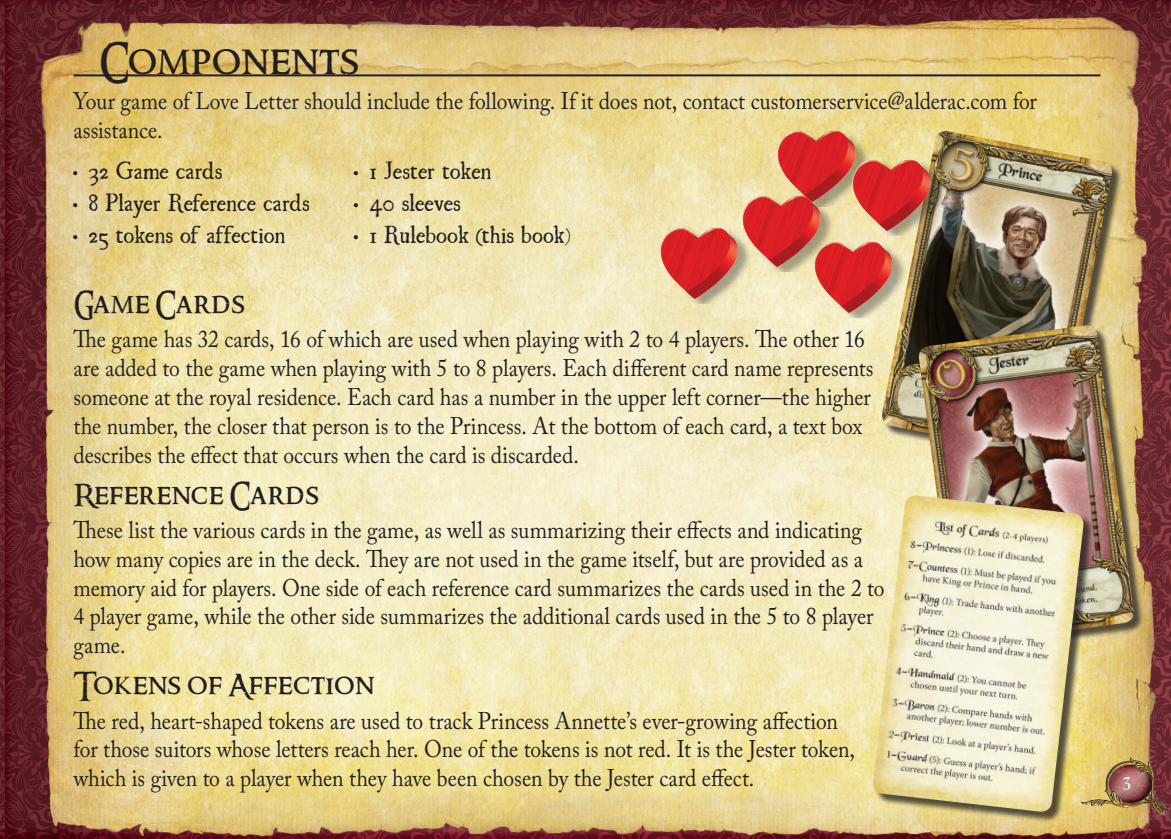
<style>
.page{position:relative;width:1171px;height:839px;background:#fff}
.page>*{position:absolute;margin:0;border:0;box-sizing:border-box;transform-origin:0 0}
.t1{font:500 40px "Ringbearer";letter-spacing:.005em;color:#231f20}
.t2{font:500 28px "Ringbearer";letter-spacing:.02em;color:#231f20}
.t3{font:24px/28.8px "Adobe Caslon Pro";color:#231f20;scale:.9 1}
.t4{font:22px "Ugly Qua";color:#231f20}
.t5{font:20px "Black";color:#fff}
</style>
<div class="page">
<img style="left:0;top:0;width:1170px;height:839px">
<img style="left:26px;top:0;width:1137px;height:839px">
<img style="left:1093px;top:753px;width:77px;height:67px">
<hr style="left:74px;top:74px;width:1026px;height:2px;background:#231f20">
<div style="left:883px;top:133px;width:239px;height:334px;background:#231f20;opacity:.75"></div>
<img style="left:879px;top:131px;width:234px;height:327px">
<div style="left:920px;top:327px;width:224px;height:327px;background:#231f20;opacity:.75"></div>
<img style="left:917px;top:325px;width:217px;height:320px">
<div style="left:874px;top:497px;width:219px;height:325px;background:#231f20;opacity:.75"></div>
<img style="left:871px;top:495px;width:213px;height:318px">
<div style="left:780px;top:131px;width:90px;height:76px;background:#231f20;opacity:.38"></div>
<img style="left:770px;top:126px;width:92px;height:81px">
<div style="left:855px;top:160px;width:90px;height:75px;background:#231f20;opacity:.38"></div>
<img style="left:845px;top:154px;width:92px;height:81px">
<div style="left:744px;top:196px;width:90px;height:75px;background:#231f20;opacity:.38"></div>
<img style="left:735px;top:190px;width:92px;height:81px">
<div style="left:817px;top:242px;width:90px;height:75px;background:#231f20;opacity:.38"></div>
<img style="left:808px;top:237px;width:91px;height:80px">
<div style="left:662px;top:228px;width:90px;height:75px;background:#231f20;opacity:.38"></div>
<img style="left:653px;top:222px;width:91px;height:81px">
<svg style="left:0;top:0;width:7px;height:7px"></svg>
<h1 class="t1" style="left:99px;top:33px;width:262px">Components</h1>
<p class="t3" style="left:74px;top:86px;width:1071px">Your game of Love Letter should include the following. If it does not, contact customerservice@alderac.com for assistance.</p>
<p class="t4" style="left:73px;top:154px;width:151px">• 32 Game cards</p>
<p class="t4" style="left:73px;top:186px;width:239px">• 8 Player Reference cards</p>
<p class="t4" style="left:73px;top:218px;width:214px">• 25 tokens of affection</p>
<p class="t4" style="left:353px;top:154px;width:140px">• 1 Jester token</p>
<p class="t4" style="left:353px;top:186px;width:109px">• 40 sleeves</p>
<p class="t4" style="left:353px;top:218px;width:218px">• 1 Rulebook (this book)</p>
<p class="t2" style="left:74px;top:284px;width:173px">Game Cards</p>
<p class="t3" style="left:74px;top:325px;width:890px">The game has 32 cards, 16 of which are used when playing with 2 to 4 players. The other 16 are added to the game when playing with 5 to 8 players. Each different card name represents someone at the royal residence. Each card has a number in the upper left corner—the higher the number, the closer that person is to the Princess. At the bottom of each card, a text box describes the effect that occurs when the card is discarded.</p>
<p class="t2" style="left:74px;top:474px;width:247px">Reference Cards</p>
<p class="t3" style="left:74px;top:515px;width:902px">These list the various cards in the game, as well as summarizing their effects and indicating how many copies are in the deck. They are not used in the game itself, but are provided as a memory aid for players. One side of each reference card summarizes the cards used in the 2 to 4 player game, while the other side summarizes the additional cards used in the 5 to 8 player game.</p>
<p class="t2" style="left:74px;top:665px;width:301px">Tokens of Affection</p>
<p class="t3" style="left:74px;top:706px;width:869px">The red, heart-shaped tokens are used to track Princess Annette’s ever-growing affection for those suitors whose letters reach her. One of the tokens is not red. It is the Jester token, which is given to a player when they have been chosen by the Jester card effect.</p>
<p class="t5" style="left:1121px;top:771px;width:11px">3</p>
</div>
